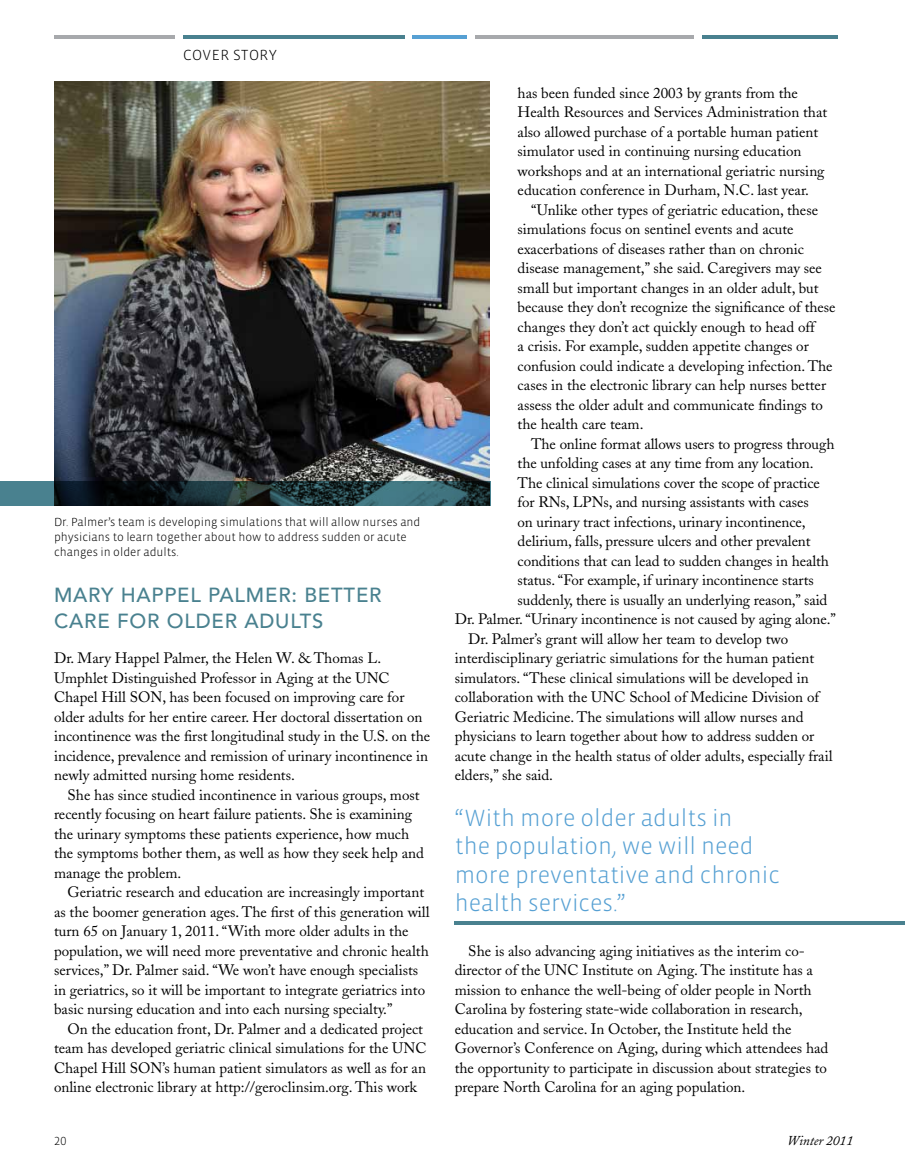
<style>
.page{position:relative;width:905px;height:1175px;background:#fff}
.page>*{position:absolute;margin:0;border:0;box-sizing:border-box;transform-origin:0 0}
.t1{font:300 24px/28.5px "Vista Sans";color:#56a0d3}
.t2{font:500 20.25px "Avenir";letter-spacing:.04em;color:#49818f}
.t3{font:15px/19.5px "Adobe Caslon";color:#000}
.t4{font:300 15px "Vista Sans";color:#000}
.t5{font:italic 13.5px "Adobe Caslon";letter-spacing:-.005em;color:#000}
.t6{font:300 12px/15px "Vista Sans";color:#000}
.t7{font:300 12px "Vista Sans Alt";color:#000}
</style>
<div class="page">
<svg style="left:54px;top:35px;width:121px;height:4px"></svg>
<svg style="left:183px;top:35px;width:221px;height:4px"></svg>
<svg style="left:412px;top:35px;width:55px;height:4px"></svg>
<svg style="left:476px;top:35px;width:217px;height:4px"></svg>
<svg style="left:702px;top:35px;width:135px;height:4px"></svg>
<img style="left:54px;top:81px;width:435px;height:400px">
<svg style="left:0;top:481px;width:490px;height:25px;background:#223d43"></svg>
<hr style="left:454px;top:921px;width:450px;height:4px;background:#49818f">
<p class="t4" style="left:183px;top:47px;width:95px">cov er story</p>
<p class="t6" style="left:54px;top:514px;width:368px">Dr. Palmer’s team is developing simulations that will allow nurses and physicians to learn together about how to address sudden or acute changes in older adults.</p>
<p class="t2" style="left:54px;top:584px;width:97px">MARY HAPPEL</p>
<p class="t2" style="left:208px;top:584px;width:27px">PALMER</p>
<p class="t2" style="left:291px;top:584px;width:40px">: BETTER</p>
<p class="t2" style="left:54px;top:609px;width:30px">CARE</p>
<p class="t2" style="left:117px;top:609px;width:15px">FOR</p>
<p class="t2" style="left:167px;top:609px;width:32px">OLDER</p>
<p class="t2" style="left:244px;top:609px;width:29px">ADULTS</p>
<p class="t3" style="left:54px;top:648px;width:328px">Dr. Mary Happel Palmer, the Helen W. &amp; Thomas L.</p>
<p class="t3" style="left:54px;top:668px;width:337px">Umphlet Distinguished Professor in Aging at the UNC</p>
<p class="t3" style="left:54px;top:687px;width:352px">Chapel Hill SON, has been focused on improving care for</p>
<p class="t3" style="left:54px;top:707px;width:370px">older adults for her entire career. Her doctoral dissertation on</p>
<p class="t3" style="left:54px;top:726px;width:378px">incontinence was the first longitudinal study in the U.S. on the</p>
<p class="t3" style="left:54px;top:746px;width:375px">incidence, prevalence and remission of urinary incontinence in</p>
<p class="t3" style="left:54px;top:765px;width:242px">newly admitted nursing home residents.</p>
<p class="t3" style="left:68px;top:785px;width:353px">She has since studied incontinence in various groups, most</p>
<p class="t3" style="left:54px;top:804px;width:359px">recently focusing on heart failure patients. She is examining</p>
<p class="t3" style="left:54px;top:824px;width:357px">the urinary symptoms these patients experience, how much</p>
<p class="t3" style="left:54px;top:843px;width:371px">the symptoms bother them, as well as how they seek help and</p>
<p class="t3" style="left:54px;top:863px;width:129px">manage the problem.</p>
<p class="t3" style="left:68px;top:882px;width:358px">Geriatric research and education are increasingly important</p>
<p class="t3" style="left:54px;top:902px;width:377px">as the boomer generation ages. The first of this generation will</p>
<p class="t3" style="left:54px;top:921px;width:356px">turn 65 on January 1, 2011. “With more older adults in the</p>
<p class="t3" style="left:54px;top:941px;width:376px">population, we will need more preventative and chronic health</p>
<p class="t3" style="left:54px;top:960px;width:366px">services,” Dr. Palmer said. “We won’t have enough specialists</p>
<p class="t3" style="left:54px;top:980px;width:372px">in geriatrics, so it will be important to integrate geriatrics into</p>
<p class="t3" style="left:54px;top:999px;width:340px">basic nursing education and into each nursing specialty.”</p>
<p class="t3" style="left:68px;top:1019px;width:357px">On the education front, Dr. Palmer and a dedicated project</p>
<p class="t3" style="left:54px;top:1038px;width:374px">team has developed geriatric clinical simulations for the UNC</p>
<p class="t3" style="left:54px;top:1058px;width:373px">Chapel Hill SON’s human patient simulators as well as for an</p>
<p class="t3" style="left:54px;top:1077px;width:364px">online electronic library at http://geroclinsim.org. This work</p>
<p class="t3" style="left:517px;top:83px;width:282px">has been funded since 2003 by grants from the</p>
<p class="t3" style="left:517px;top:102px;width:311px">Health Resources and Services Administration that</p>
<p class="t3" style="left:517px;top:122px;width:302px">also allowed purchase of a portable human patient</p>
<p class="t3" style="left:517px;top:141px;width:285px">simulator used in continuing nursing education</p>
<p class="t3" style="left:517px;top:161px;width:308px">workshops and at an international geriatric nursing</p>
<p class="t3" style="left:517px;top:180px;width:293px">education conference in Durham, N.C. last year.</p>
<p class="t3" style="left:531px;top:200px;width:288px">“Unlike other types of geriatric education, these</p>
<p class="t3" style="left:517px;top:219px;width:277px">simulations focus on sentinel events and acute</p>
<p class="t3" style="left:517px;top:239px;width:288px">exacerbations of diseases rather than on chronic</p>
<p class="t3" style="left:517px;top:258px;width:306px">disease management,” she said. Caregivers may see</p>
<p class="t3" style="left:517px;top:278px;width:302px">small but important changes in an older adult, but</p>
<p class="t3" style="left:517px;top:297px;width:319px">because they don’t recognize the significance of these</p>
<p class="t3" style="left:517px;top:317px;width:299px">changes they don’t act quickly enough to head off</p>
<p class="t3" style="left:517px;top:336px;width:293px">a crisis. For example, sudden appetite changes or</p>
<p class="t3" style="left:517px;top:356px;width:316px">confusion could indicate a developing infection. The</p>
<p class="t3" style="left:517px;top:375px;width:310px">cases in the electronic library can help nurses better</p>
<p class="t3" style="left:517px;top:395px;width:307px">assess the older adult and communicate findings to</p>
<p class="t3" style="left:517px;top:414px;width:127px">the health care team.</p>
<p class="t3" style="left:531px;top:434px;width:305px">The online format allows users to progress through</p>
<p class="t3" style="left:517px;top:453px;width:297px">the unfolding cases at any time from any location.</p>
<p class="t3" style="left:517px;top:473px;width:304px">The clinical simulations cover the scope of practice</p>
<p class="t3" style="left:517px;top:492px;width:292px">for RNs, LPNs, and nursing assistants with cases</p>
<p class="t3" style="left:517px;top:512px;width:289px">on urinary tract infections, urinary incontinence,</p>
<p class="t3" style="left:517px;top:531px;width:294px">delirium, falls, pressure ulcers and other prevalent</p>
<p class="t3" style="left:517px;top:551px;width:313px">conditions that can lead to sudden changes in health</p>
<p class="t3" style="left:517px;top:570px;width:298px">status. “For example, if urinary incontinence starts</p>
<p class="t3" style="left:517px;top:590px;width:311px">suddenly, there is usually an underlying reason,” said</p>
<p class="t3" style="left:454px;top:609px;width:383px">Dr. Palmer. “Urinary incontinence is not caused by aging alone.”</p>
<p class="t3" style="left:468px;top:629px;width:321px">Dr. Palmer’s grant will allow her team to develop two</p>
<p class="t3" style="left:454px;top:648px;width:361px">interdisciplinary geriatric simulations for the human patient</p>
<p class="t3" style="left:454px;top:668px;width:355px">simulators. “These clinical simulations will be developed in</p>
<p class="t3" style="left:454px;top:687px;width:366px">collaboration with the UNC School of Medicine Division of</p>
<p class="t3" style="left:454px;top:707px;width:350px">Geriatric Medicine. The simulations will allow nurses and</p>
<p class="t3" style="left:454px;top:726px;width:361px">physicians to learn together about how to address sudden or</p>
<p class="t3" style="left:454px;top:746px;width:379px">acute change in the health status of older adults, especially frail</p>
<p class="t3" style="left:454px;top:765px;width:100px">elders,” she said.</p>
<p class="t1" style="left:454px;top:804px;width:327px">“With more older adults in<br>the population, we will need more preventative and chronic health services.”</p>
<p class="t3" style="left:454px;top:941px;width:375px;text-indent:14px">She is also advancing aging initiatives as the interim co&shy;director of the UNC Institute on Aging. The institute has a mission to enhance the well-being of older people in North Carolina by fostering state-wide collaboration in research, education and service. In October, the Institute held the Governor’s Conference on Aging, during which attendees had the opportunity to participate in discussion about strategies to prepare North Carolina for an aging population.</p>
<p class="t7" style="left:54px;top:1135px;width:14px">20</p>
<p class="t5" style="left:787px;top:1132px;width:67px">Winter 2011</p>
</div>
